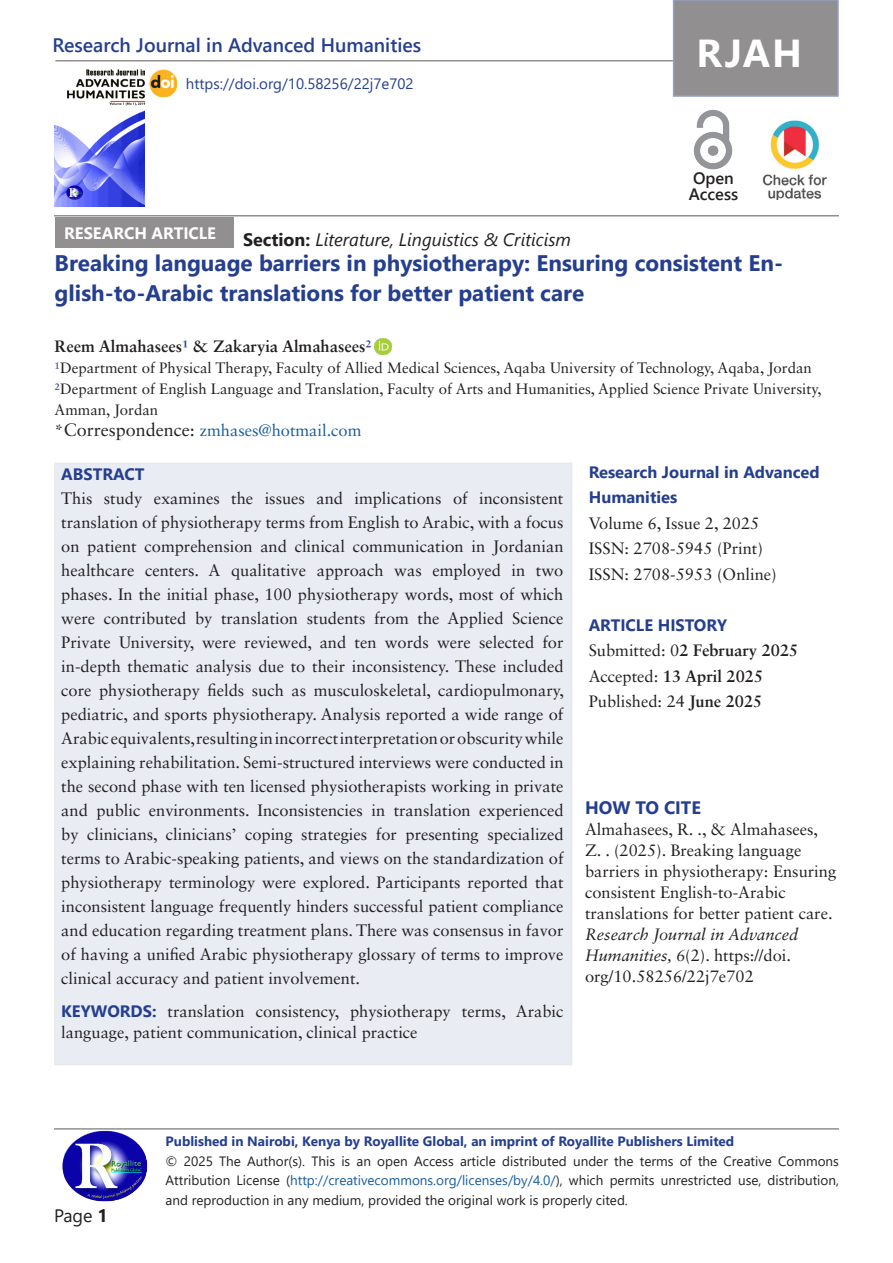
<style>
.page{position:relative;width:893px;height:1263px;background:#fff}
.page>*{position:absolute;margin:0;border:0;box-sizing:border-box;transform-origin:0 0}
.t1{font:700 39px "Segoe UI";color:#fff}
._1_1-_SJOM_AU_Name{font:700 22.5px/30px "Segoe UI";color:#253f8e}
.t2{font:600 19.5px "Segoe UI";color:#253f8e}
.t3{font:italic 18px "Segoe UI";color:#231f20}
.t4{font:700 18px "Segoe UI";color:#253f8e}
.t5{font:18px "Segoe UI";color:#231f20}
.t6{font:16.5px/24px "Sabon LT Std";color:#231f20}
._1_2-_SJOM_AU_Affili{font:700 16.5px "Sabon LT Std";color:#231f20}
.t7{font:700 16.5px/25.5px "Segoe UI";color:#253f8e}
._1_3-_SJOM_Correspon{font:16.5px "Sabon LT Std";color:#175d9e}
.t8{font:700 16.5px "Segoe UI";color:#fff}
.t9{font:600 16.5px/16.5px "Segoe UI";color:#231f20}
._1_3-_SJOM_Correspon-2{font:15px/21px "Sabon LT Std";color:#231f20}
.t10{font:15px "Segoe UI";color:#253f8e}
.t11{font:13.5px/19.5px "Segoe UI";color:#231f20;text-align:justify}
.t12{font:700 13.5px "Segoe UI";color:#253f8e}
.s1{font-weight:700;font-style:normal}
.s2{color:#253f8e}
.s3{color:#231f20}
.s4{font-size:18px;color:#231f20}
.s5{font-family:"Segoe UI";font-weight:700;color:#253f8e}
.s6{font-weight:400}
.s7{font-weight:700}
.s8{font-style:italic}
.s9{color:#175d9e}
</style>
<div class="page">
<hr style="left:55px;top:60px;width:618px;height:2px;background:#231f20">
<div style="left:55px;top:463px;width:517px;height:601px;background:#e9ecf3"></div>
<div style="left:674px;top:0;width:164px;height:96px;background:#918f8f"></div>
<div style="left:55px;top:217px;width:179px;height:31px;background:#918f8f"></div>
<hr style="left:54px;top:215px;width:785px;height:1px;background:#231f20">
<img style="left:762px;top:120px;width:65px;height:80px">
<img style="left:149px;top:70px;width:28px;height:27px">
<img style="left:54px;top:70px;width:91px;height:136px">
<hr style="left:54px;top:1128px;width:785px;height:2px;background:#231f20">
<img style="left:694px;top:109px;width:38px;height:60px">
<img style="left:54px;top:1128px;width:104px;height:74px">
<img style="left:374px;top:339px;width:17px;height:16px">
<p class="t2" style="left:52px;top:26px;width:370px">Research Journal in Advanced Humanities</p>
<p class="t10" style="left:186px;top:69px;width:229px">https://doi.org/10.58256/22j7e702</p>
<p class="t8" style="left:64px;top:218px;width:153px">RESEARCH ARTICLE</p>
<p class="t3" style="left:243px;top:222px;width:329px"><span class="s1">Section:</span> Literature, Linguistics &amp; Criticism</p>
<p class="t1" style="left:696px;top:17px;width:107px">RJAH</p>
<p class="t9" style="left:689px;top:168px;width:51px">Open<br>Access</p>
<p class="_1_1-_SJOM_AU_Name" style="left:55px;top:246px;width:730px">Breaking language barriers in physiotherapy: Ensuring consistent En&shy;glish-to-Arabic translations for better patient care</p>
<p class="_1_2-_SJOM_AU_Affili" style="left:55px;top:336px;width:318px">Reem Almahasees<span class="s2">1</span> &amp; Zakaryia Almahasees<span class="s2">2</span></p>
<p class="_1_3-_SJOM_Correspon-2" style="left:55px;top:357px;width:759px"><span class="s2">¹</span>Department of Physical Therapy, Faculty of Allied Medical Sciences, Aqaba University of Technology, Aqaba, Jordan</p>
<p class="_1_3-_SJOM_Correspon-2" style="left:55px;top:378px;width:769px"><span class="s2">²</span>Department of English Language and Translation, Faculty of Arts and Humanities, Applied Science Private University,<br>Amman, Jordan</p>
<p class="_1_3-_SJOM_Correspon" style="left:55px;top:421px;width:308px"><span class="s3">*</span><span class="s4">Correspondence:</span> zmhases@hotmail.com</p>
<p class="t7" style="left:61px;top:460px;width:85px">ABSTRACT</p>
<p class="t6" style="left:61px;top:486px;width:504px;text-align:justify">This study examines the issues and implications of inconsistent translation of physiotherapy terms from English to Arabic, with a focus on patient comprehension and clinical communication in Jordanian healthcare centers. A qualitative approach was employed in two phases. In the initial phase, 100 physiotherapy words, most of which were contributed by translation students from the Applied Science Private University, were reviewed, and ten words were selected for in-depth thematic analysis due to their inconsistency. These included core physiotherapy fields such as musculoskeletal, cardiopulmonary, pediatric, and sports physiotherapy. Analysis reported a wide range of Arabic equivalents, resulting in incorrect interpretation or obscurity while explaining rehabilitation. Semi-structured interviews were conducted in the second phase with ten licensed physiotherapists working in private and public environments. Inconsistencies in translation experienced by clinicians, clinicians’ coping strategies for presenting specialized terms to Arabic-speaking patients, and views on the standardization of physiotherapy terminology were explored. Participants reported that inconsistent language frequently hinders successful patient compliance and education regarding treatment plans. There was consensus in favor of having a unified Arabic physiotherapy glossary of terms to improve clinical accuracy and patient involvement.</p>
<p class="t6" style="left:61px;top:1001px;width:504px;line-height:21px"><span class="s5">KEYWORDS:</span> translation consistency, physiotherapy terms, Arabic language, patient communication, clinical practice</p>
<p class="t7" style="left:589px;top:458px;width:233px">Research Journal in Advanced<br>Humanities</p>
<p class="t6" style="left:589px;top:511px;width:172px">Volume 6, Issue 2, 2025</p>
<p class="t6" style="left:589px;top:536px;width:176px">ISSN: 2708-5945 (Print)</p>
<p class="t6" style="left:589px;top:562px;width:189px">ISSN: 2708-5953 (Online)</p>
<p class="t7" style="left:589px;top:611px;width:140px">ARTICLE HISTORY</p>
<p class="_1_2-_SJOM_AU_Affili" style="left:589px;top:640px;width:211px"><span class="s6">Submitted: 0</span>2 February 2025</p>
<p class="_1_2-_SJOM_AU_Affili" style="left:589px;top:666px;width:176px"><span class="s6">Accepted:</span> 13 April 2025</p>
<p class="t6" style="left:589px;top:689px;width:175px">Published: 24 <span class="s7">June 2025</span></p>
<p class="t4" style="left:585px;top:791px;width:118px">HOW TO CITE</p>
<p class="t6" style="left:585px;top:819px;width:253px;line-height:21px">Almahasees, R. ., &amp; Almahasees,<br>Z. . (2025). Breaking language barriers in physiotherapy: Ensuring consistent English-to-Arabic translations for better patient care.<br><span class="s8">Research Journal in Advanced<br>Humanities, 6</span>(2). https://doi. org/10.58256/22j7e702</p>
<p class="t5" style="left:54px;top:1199px;width:55px">Page <span class="s7">1</span></p>
<p class="t12" style="left:166px;top:1129px;width:570px">Published in Nairobi, Kenya by Royallite Global, an imprint of Royallite Publishers Limited</p>
<p class="t11" style="left:166px;top:1150px;width:675px">© 2025 The Author(s). This is an open Access article distributed under the terms of the Creative Commons Attribution License (<span class="s9">http://creativecommons.org/licenses/by/4.0/</span>), which permits unrestricted use, distribution, and reproduction in any medium, provided the original work is properly cited.</p>
</div>
